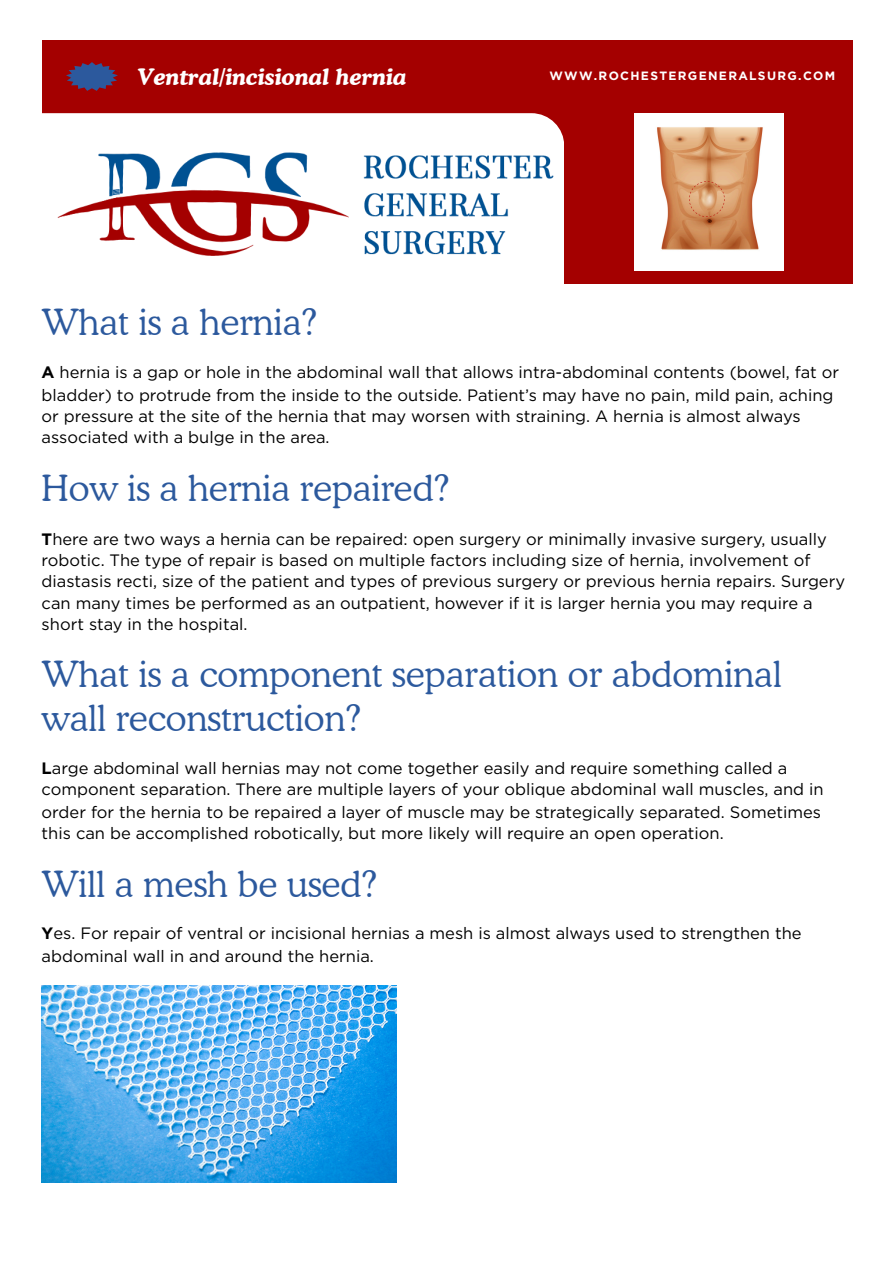
<style>
.page{position:relative;width:894px;height:1263px;background:#fff}
.page>*{position:absolute;margin:0;border:0;box-sizing:border-box;transform-origin:0 0}
.t1{font:300 36px/43.8px "Cooper BT";color:#2c599d}
.t2{font:italic 700 22.65px "Cooper BT";color:#fff}
.t3{font:16.5px/21.8px "Gotham";color:#000}
.t4{font:700 12px "Gotham";letter-spacing:.11em;color:#fff}
.s1{font-weight:700}
</style>
<div class="page">
<div style="left:42px;top:40px;width:810px;height:244px;background:#a40000"></div>
<svg style="left:66px;top:62px;width:52px;height:29px"></svg>
<div style="left:42px;top:113px;width:522px;height:171px;background:#fff"></div>
<img style="left:52px;top:150px;width:511px;height:109px">
<img style="left:634px;top:113px;width:149px;height:158px">
<img style="left:42px;top:986px;width:354px;height:196px">
<p class="t2" style="left:137px;top:63px;width:271px">Ventral/incisional hernia</p>
<p class="t4" style="left:549px;top:69px;width:287px">WWW.ROCHESTERGENERALSURG.COM</p>
<h1 class="t1" style="left:42px;top:300px;width:277px">What is a hernia?</h1>
<h2 class="t3" style="left:42px;top:361px;width:798px"><span class="s1">A</span> hernia is a gap or hole in the abdominal wall that allows intra-abdominal contents (bowel, fat or bladder) to protrude from the inside to the outside. Patient’s may have no pain, mild pain, aching or pressure at the site of the hernia that may worsen with straining. A hernia is almost always associated with a bulge in the area.</h2>
<h1 class="t1" style="left:42px;top:466px;width:409px">How is a hernia repaired?</h1>
<h2 class="t3" style="left:42px;top:528px;width:804px;line-height:21.3px"><span class="s1">T</span>here are two ways a hernia can be repaired: open surgery or minimally invasive surgery, usually robotic. The type of repair is based on multiple factors including size of hernia, involvement of diastasis recti, size of the patient and types of previous surgery or previous hernia repairs. Surgery can many times be performed as an outpatient, however if it is larger hernia you may require a short stay in the hospital.</h2>
<h1 class="t1" style="left:42px;top:652px;width:741px">What is a component separation or abdominal wall reconstruction?</h1>
<h2 class="t3" style="left:42px;top:757px;width:783px"><span class="s1">L</span>arge abdominal wall hernias may not come together easily and require something called a component separation. There are multiple layers of your oblique abdominal wall muscles, and in order for the hernia to be repaired a layer of muscle may be strategically separated. Sometimes this can be accomplished robotically, but more likely will require an open operation.</h2>
<h1 class="t1" style="left:42px;top:862px;width:337px">Will a mesh be used?</h1>
<h2 class="t3" style="left:42px;top:922px;width:761px;line-height:22.5px"><span class="s1">Y</span>es. For repair of ventral or incisional hernias a mesh is almost always used to strengthen the abdominal wall in and around the hernia.</h2>
</div>
